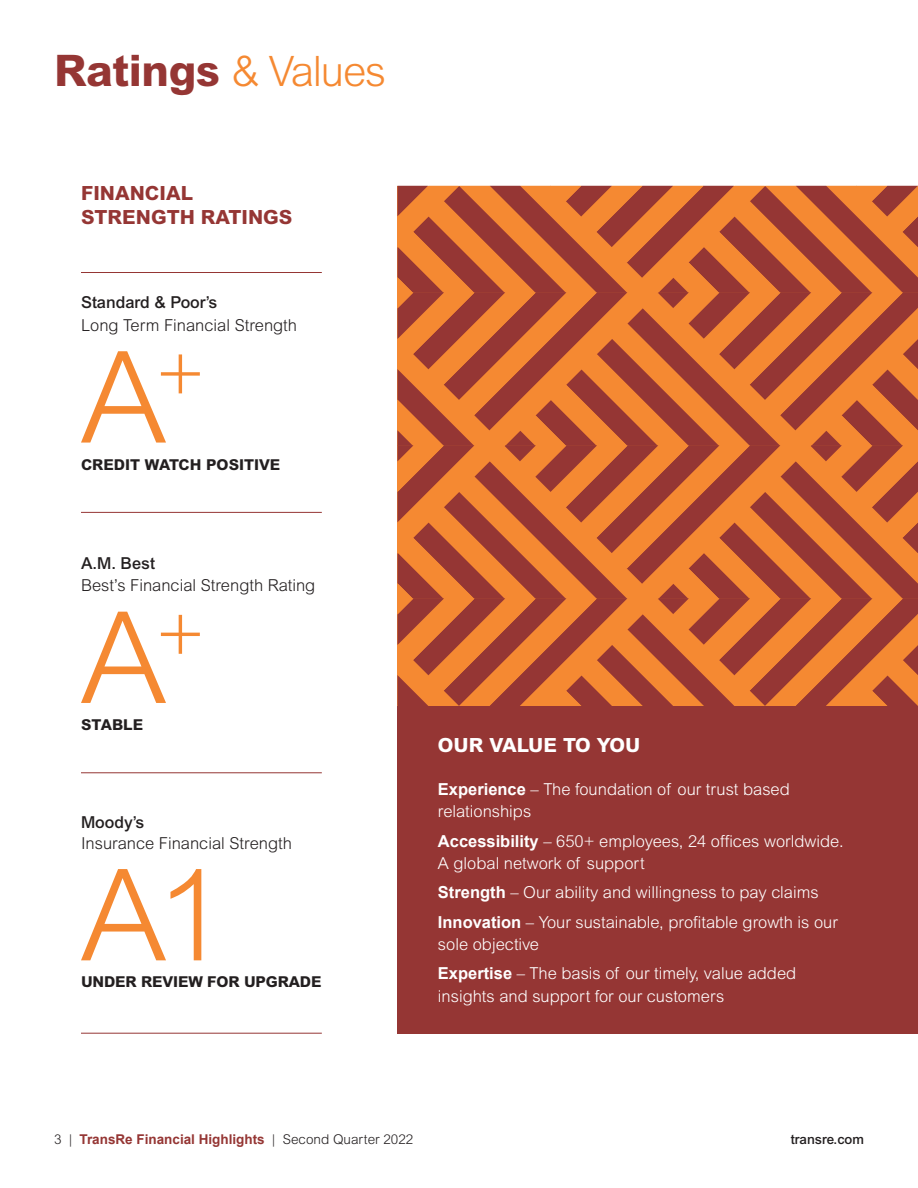
<style>
.page{position:relative;width:918px;height:1188px;background:#fff}
.page>*{position:absolute;margin:0;border:0;box-sizing:border-box;transform-origin:0 0}
.t1{font:300 127.5px "Arial MT Std";color:#f58932}
.Page_Head{font:800 43.5px "Arial MT Std";letter-spacing:-.01em;color:#953634}
.subhead_caps_blue{font:800 19.5px/24px "Arial MT Std";color:#953634}
.subhead_caps_blue-2{font:800 19.5px "Arial MT Std";color:#fff}
.text{font:300 16.5px/22.5px "Arial MT Std";color:#fff}
.t2{font:300 16.5px/22.5px "Arial MT Std";color:#231f20}
.t3{font:800 15px "Arial MT Std";letter-spacing:-.01em;color:#231f20}
.t4{font:700 13.5px "Arial";color:#953634}
.t5{font:500 13.5px "Arial MT Std";color:#231f20}
.s1{font-weight:300;font-size:42px;color:#f58932}
.s2{font-weight:500}
.s3{font-family:"Arial";font-weight:700}
.s4{font-family:"Arial MT Std";font-weight:300;color:#231f20}
</style>
<div class="page">
<svg style="left:397px;top:186px;width:521px;height:520px;background:#ca6332"></svg>
<div style="left:397px;top:706px;width:521px;height:328px;background:#953634"></div>
<hr style="left:81px;top:512px;width:241px;height:1px;background:#953634">
<hr style="left:81px;top:772px;width:241px;height:1px;background:#953634">
<hr style="left:81px;top:1033px;width:241px;height:1px;background:#953634">
<hr style="left:81px;top:272px;width:241px;height:1px;background:#953634">
<p class="Page_Head" style="left:54px;top:44px;width:334px">Ratings <span class="s1">&amp; Values</span></p>
<p class="subhead_caps_blue" style="left:81px;top:181px;width:213px">FINANCIAL<br>STRENGTH RATINGS</p>
<p class="t2" style="left:81px;top:291px;width:218px"><span class="s2">Standard &amp; Poor’s<br></span>Long Term Financial Strength</p>
<p class="t1" style="left:81px;top:325px;width:125px">A<sup>+</sup></p>
<p class="t3" style="left:81px;top:455px;width:201px">CREDIT WATCH POSITIVE</p>
<p class="t2" style="left:81px;top:552px;width:236px"><span class="s2">A.M. Best<br></span>Best’s Financial Strength Rating</p>
<p class="t1" style="left:81px;top:586px;width:125px">A<sup>+</sup></p>
<p class="t3" style="left:81px;top:716px;width:64px">STABLE</p>
<p class="t2" style="left:81px;top:811px;width:212px;line-height:21px"><span class="s2">Moody’s<br></span>Insurance Financial Strength</p>
<p class="t1" style="left:81px;top:843px;width:147px">A1</p>
<p class="t3" style="left:81px;top:973px;width:242px">UNDER REVIEW FOR UPGRADE</p>
<p class="subhead_caps_blue-2" style="left:438px;top:733px;width:204px">OUR VALUE TO YOU</p>
<p class="text" style="left:438px;top:778px;width:353px"><span class="s3">Experience</span> – The foundation of our trust based relationships</p>
<p class="text" style="left:438px;top:830px;width:407px"><span class="s3">Accessibility</span> – 650+ employees, 24 offices worldwide.<br>A global network of support</p>
<p class="text" style="left:438px;top:881px;width:382px"><span class="s3">Strength</span> – Our ability and willingness to pay claims</p>
<p class="text" style="left:438px;top:911px;width:402px"><span class="s3">Innovation</span> – Your sustainable, profitable growth is our sole objective</p>
<p class="text" style="left:438px;top:962px;width:360px"><span class="s3">Expertise</span> – The basis of our timely, value added insights and support for our customers</p>
<p class="t4" style="left:54px;top:1130px;width:361px"><span class="s4">3 |</span> TransRe Financial Highlights <span class="s4">| Second Quarter 2022</span></p>
<p class="t5" style="left:791px;top:1131px;width:75px">transre.com</p>
</div>
